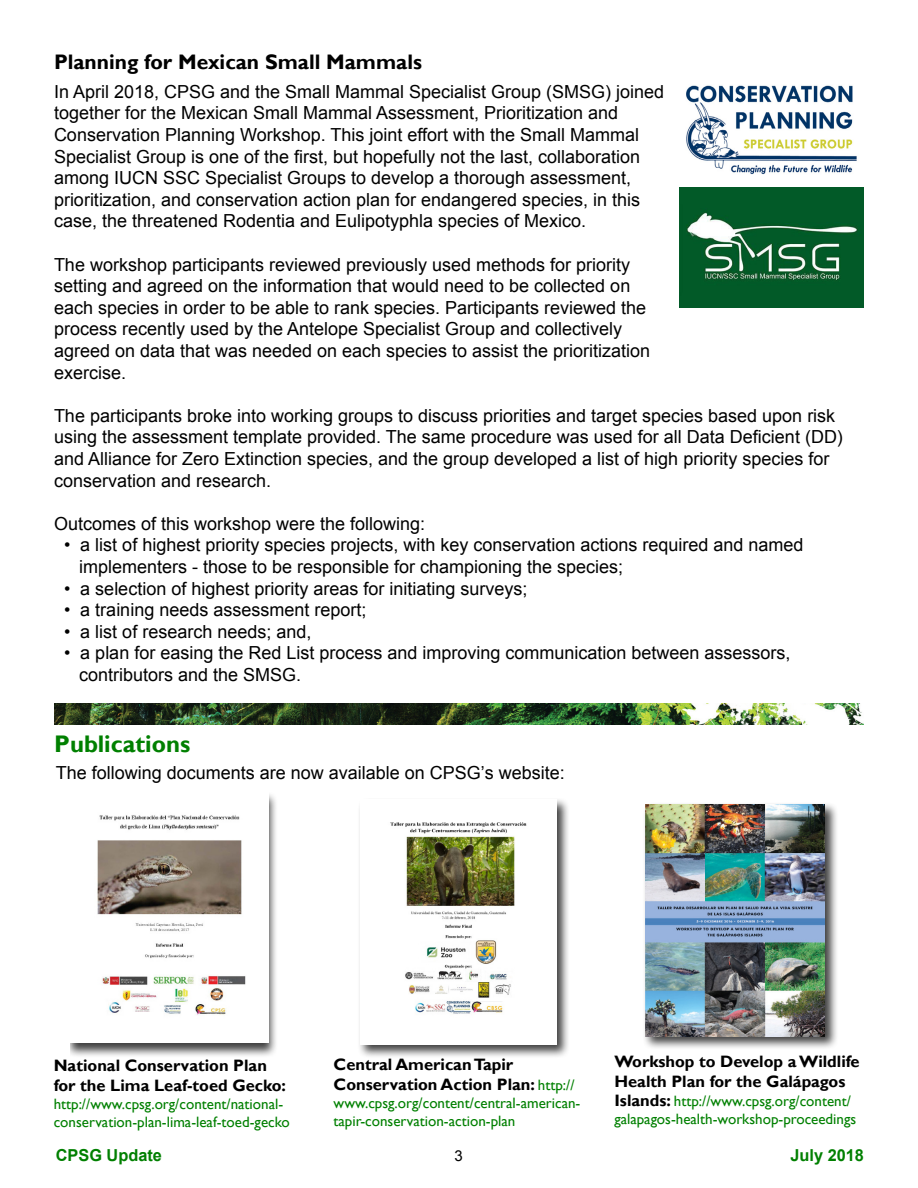
<style>
.page{position:relative;width:918px;height:1188px;background:#fff}
.page>*{position:absolute;margin:0;border:0;box-sizing:border-box;transform-origin:0 0}
.t1{font:700 24px "Gill Sans";color:#008000}
.t2{font:700 21px "Gill Sans";color:#000}
.t3{font:18px/21.6px "Arial";color:#000}
.t4{font:700 16.5px/19.8px "Gill Sans";color:#000}
.t5{font:700 16.5px "Arial";color:#008000}
.t6{font:15px/18px "Gill Sans";color:#008000}
.t7{font:15px "Arial";color:#000}
.s1{font-weight:400;font-size:15px;color:#008000}
.s2{font-weight:700;font-size:16.5px;color:#000}
</style>
<div class="page">
<img style="left:54px;top:704px;width:810px;height:20px">
<img style="left:679px;top:187px;width:185px;height:121px">
<img style="left:686px;top:85px;width:171px;height:90px">
<div style="left:70px;top:792px;width:208px;height:266px;background:#000;opacity:.75"></div>
<img style="left:70px;top:792px;width:198px;height:251px">
<div style="left:357px;top:798px;width:213px;height:260px;background:#000;opacity:.75"></div>
<img style="left:360px;top:800px;width:197px;height:245px">
<div style="left:643px;top:802px;width:196px;height:248px;background:#000;opacity:.75"></div>
<img style="left:646px;top:805px;width:179px;height:232px">
<p class="t2" style="left:54px;top:49px;width:370px">Planning for Mexican Small Mammals</p>
<p class="t3" style="left:54px;top:81px;width:612px">In April 2018, CPSG and the Small Mammal Specialist Group (SMSG) joined together for the Mexican Small Mammal Assessment, Prioritization and Conservation Planning Workshop. This joint effort with the Small Mammal Specialist Group is one of the first, but hopefully not the last, collaboration among IUCN SSC Specialist Groups to develop a thorough assessment, prioritization, and conservation action plan for endangered species, in this case, the threatened Rodentia and Eulipotyphla species of Mexico.</p>
<p class="t3" style="left:54px;top:254px;width:598px">The workshop participants reviewed previously used methods for priority setting and agreed on the information that would need to be collected on each species in order to be able to rank species. Participants reviewed the process recently used by the Antelope Specialist Group and collectively agreed on data that was needed on each species to assist the prioritization exercise.</p>
<p class="t3" style="left:54px;top:405px;width:790px">The participants broke into working groups to discuss priorities and target species based upon risk using the assessment template provided. The same procedure was used for all Data Deficient (DD) and Alliance for Zero Extinction species, and the group developed a list of high priority species for conservation and research.</p>
<p class="t3" style="left:54px;top:513px;width:373px">Outcomes of this workshop were the following:</p>
<p class="t3" style="left:79px;top:534px;width:726px;text-indent:-15px">• a list of highest priority species projects, with key conservation actions required and named implementers - those to be responsible for championing the species;</p>
<p class="t3" style="left:64px;top:578px;width:465px">• a selection of highest priority areas for initiating surveys;</p>
<p class="t3" style="left:64px;top:599px;width:304px">• a training needs assessment report;</p>
<p class="t3" style="left:64px;top:621px;width:249px">• a list of research needs; and,</p>
<p class="t3" style="left:79px;top:642px;width:713px;text-indent:-15px">• a plan for easing the Red List process and improving communication between assessors, contributors and the SMSG.</p>
<h1 class="t1" style="left:54px;top:730px;width:137px">Publications</h1>
<p class="t3" style="left:56px;top:762px;width:510px">The following documents are now available on CPSG’s website:</p>
<p class="t4" style="left:54px;top:1056px;width:234px">National Conservation Plan for the Lima Leaf-toed Gecko:</p>
<p class="t6" style="left:54px;top:1095px;width:238px">http://www.cpsg.org/content/national&shy;conservation-plan-lima-leaf-toed-gecko</p>
<p class="t4" style="left:334px;top:1055px;width:242px">Central American Tapir<br>Conservation Action Plan: <span class="s1">http://</span></p>
<p class="t6" style="left:334px;top:1094px;width:248px">www.cpsg.org/content/central-american&shy;tapir-conservation-action-plan</p>
<p class="t4" style="left:614px;top:1052px;width:247px">Workshop to Develop a Wildlife<br>Health Plan for the Galápagos</p>
<p class="t6" style="left:614px;top:1093px;width:243px"><span class="s2">Islands:</span> http://www.cpsg.org/content/ galapagos-health-workshop-proceedings</p>
<p class="t5" style="left:56px;top:1144px;width:108px">CPSG Update</p>
<p class="t7" style="left:454px;top:1146px;width:10px">3</p>
<p class="t5" style="left:790px;top:1144px;width:75px">July 2018</p>
</div>
